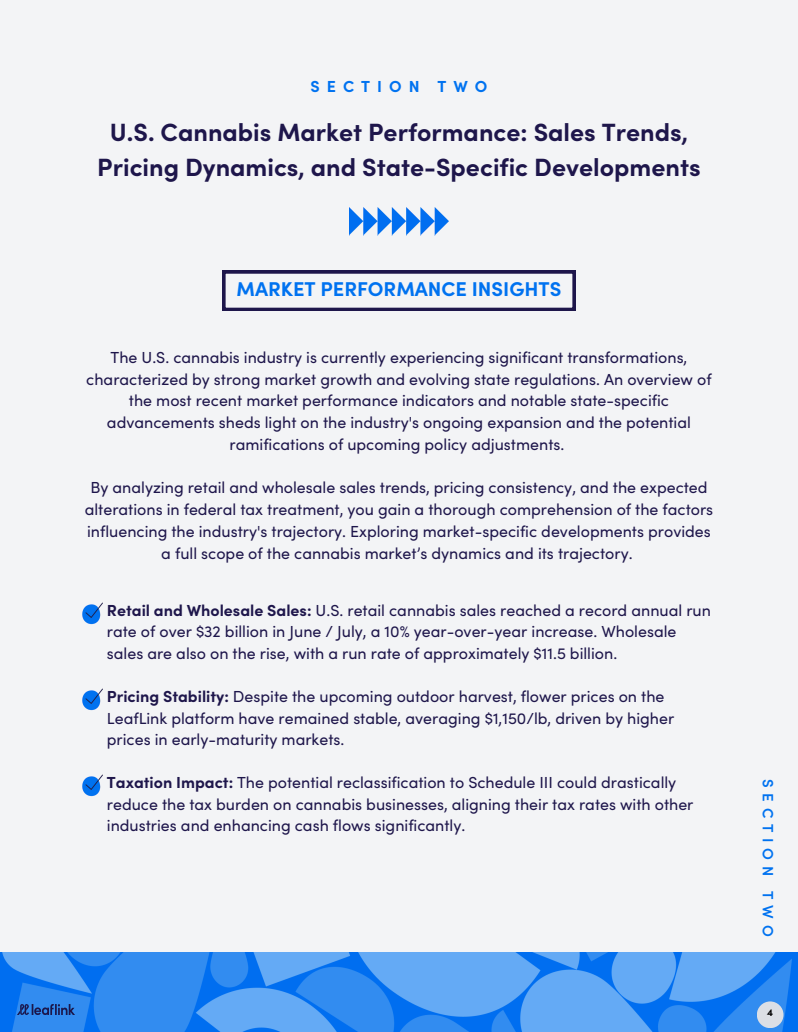
<style>
.page{position:relative;width:798px;height:1032px;background:#fff}
.page>*{position:absolute;margin:0;border:0;box-sizing:border-box;transform-origin:0 0}
.t1{font:700 25px/34.5px "Sofia Pro";color:#1e164b;text-align:center}
.t2{font:700 20px "Sofia Pro";color:#0072f0}
.t3{font:16px/21.8px "Sofia Pro";color:#1e164b}
.t4{font:700 16px "Sofia Pro";letter-spacing:.44em;color:#0072f0}
.t5{font:600 15px "Sofia Pro";letter-spacing:.385em;color:#0072f0}
.t6{font:700 10px "Sofia Pro";color:#000}
.s1{font-weight:700}
</style>
<div class="page">
<div style="left:0;top:0;width:797px;height:1031px;background:#f3f4f6"></div>
<img style="left:0;top:952px;width:797px;height:79px">
<img style="left:18px;top:1004px;width:57px;height:10px">
<svg style="left:222px;top:271px;width:353px;height:39px"></svg>
<img style="left:82px;top:602px;width:21px;height:23px">
<img style="left:82px;top:688px;width:21px;height:23px">
<img style="left:82px;top:774px;width:21px;height:23px">
<div style="left:756px;top:1001px;width:27px;height:26px;background:#dcdfe5;border-radius:50%"></div>
<img style="left:349px;top:207px;width:99px;height:28px">
<p class="t4" style="left:310px;top:81px;width:178px">SECTION TWO</p>
<h3 class="t1" style="left:97px;top:118px;width:604px">U.S. Cannabis Market Performance: Sales Trends,<br>Pricing Dynamics, and State-Specific Developments</h3>
<p class="t2" style="left:236px;top:282px;width:326px">MARKET PERFORMANCE INSIGHTS</p>
<h2 class="t3" style="left:86px;top:348px;width:626px;text-align:center">The U.S. cannabis industry is currently experiencing significant transformations, characterized by strong market growth and evolving state regulations. An overview of the most recent market performance indicators and notable state-specific advancements sheds light on the industry's ongoing expansion and the potential ramifications of upcoming policy adjustments.</h2>
<p class="t3" style="left:85px;top:478px;width:629px;text-align:center">By analyzing retail and wholesale sales trends, pricing consistency, and the expected alterations in federal tax treatment, you gain a thorough comprehension of the factors influencing the industry's trajectory. Exploring market-specific developments provides a full scope of the cannabis market’s dynamics and its trajectory.</p>
<p class="t3" style="left:107px;top:600px;width:605px"><span class="s1">Retail and Wholesale Sales:</span> U.S. retail cannabis sales reached a record annual run rate of over $32 billion in June / July, a 10% year-over-year increase. Wholesale sales are also on the rise, with a run rate of approximately $11.5 billion.</p>
<p class="t3" style="left:107px;top:686px;width:568px"><span class="s1">Pricing Stability:</span> Despite the upcoming outdoor harvest, flower prices on the<br>LeafLink platform have remained stable, averaging $1,150/lb, driven by higher prices in early-maturity markets.</p>
<p class="t3" style="left:107px;top:772px;width:588px"><span class="s1">Taxation Impact:</span> The potential reclassification to Schedule III could drastically reduce the tax burden on cannabis businesses, aligning their tax rates with other industries and enhancing cash flows significantly.</p>
<p class="t5" style="left:773px;top:778px;width:159px;rotate:90deg">SECTION TWO</p>
<p class="t6" style="left:766px;top:1009px;width:7px">4</p>
</div>
